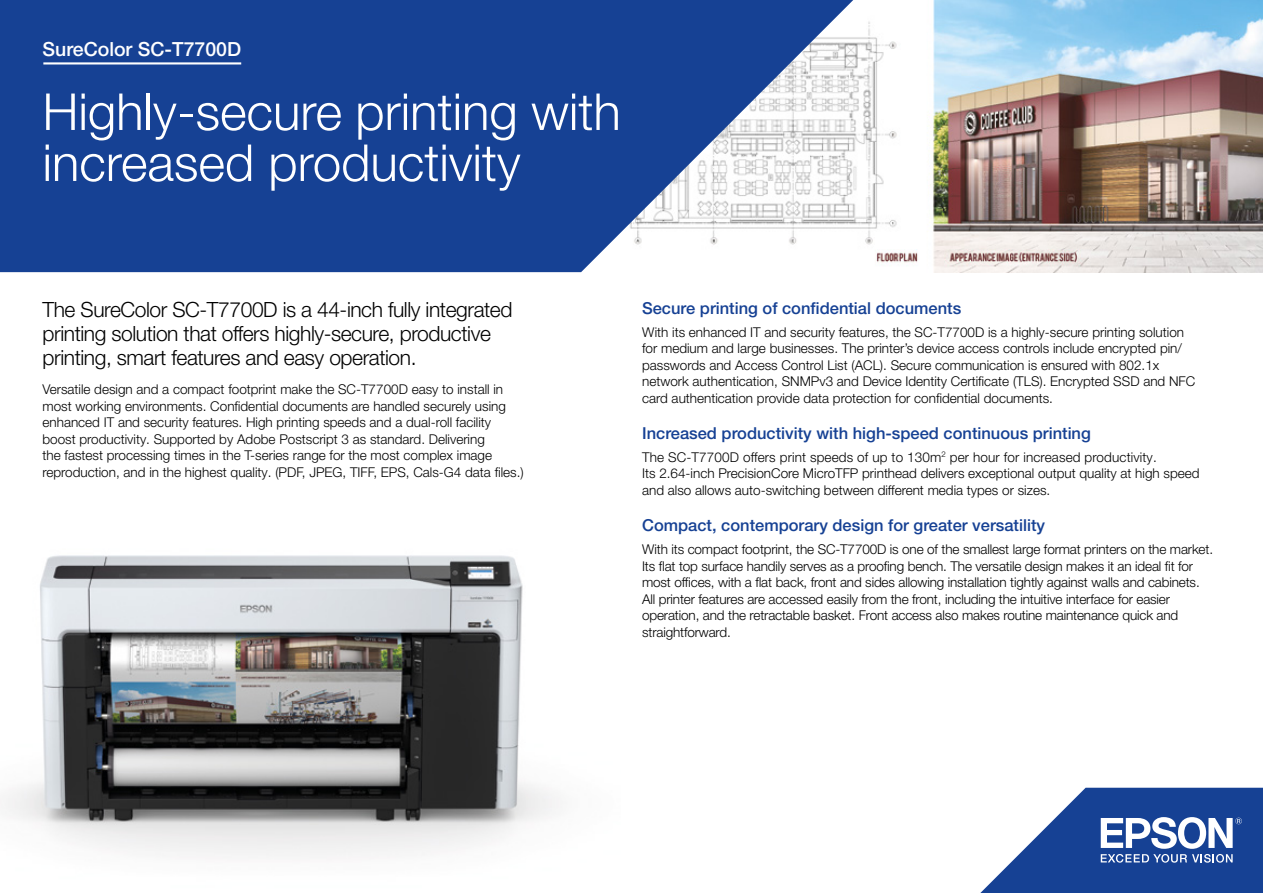
<style>
.page{position:relative;width:1263px;height:893px;background:#fff}
.page>*{position:absolute;margin:0;border:0;box-sizing:border-box;transform-origin:0 0}
.t1{font:300 51px/51px "Helvetica Neue LT Pro";color:#fff}
.t2{font:300 21px/24px "Helvetica Neue LT Pro";letter-spacing:-.02em;color:#000}
.t3{font:500 19.5px "Helvetica Neue LT Pro";color:#fff}
.Overview_Card_Sub_He{font:500 16.5px "Helvetica Neue LT Pro";color:#164194}
.Brochure_Body_Copy{font:300 13.5px/16.5px "Helvetica Neue LT Pro";color:#000}
</style>
<div class="page">
<img style="left:0;top:555px;width:559px;height:301px">
<img style="left:853px;top:0;width:410px;height:272px">
<svg style="left:0;top:0;width:853px;height:272px;background:#385ca2"></svg>
<hr style="left:43px;top:62px;width:198px;height:2px;background:#fff">
<svg style="left:980px;top:788px;width:283px;height:105px"></svg>
<p class="t3" style="left:43px;top:38px;width:200px">SureColor SC-T7700D</p>
<p class="t1" style="left:43px;top:85px;width:580px">Highly-secure printing with increased productivity</p>
<p class="t2" style="left:43px;top:297px;width:471px">The SureColor SC-T7700D is a 44-inch fully integrated printing solution that offers highly-secure, productive printing, smart features and easy operation.</p>
<p class="Brochure_Body_Copy" style="left:43px;top:381px;width:483px">Versatile design and a compact footprint make the SC-T7700D easy to install in most working environments. Confidential documents are handled securely using enhanced IT and security features. High printing speeds and a dual-roll facility boost productivity. Supported by Adobe Postscript 3 as standard. Delivering<br>the fastest processing times in the T-series range for the most complex image reproduction, and in the highest quality. (PDF, JPEG, TIFF, EPS, Cals-G4 data files.)</p>
<p class="Overview_Card_Sub_He" style="left:642px;top:298px;width:321px">Secure printing of confidential documents</p>
<p class="Brochure_Body_Copy" style="left:642px;top:323px;width:555px">With its enhanced IT and security features, the SC-T7700D is a highly-secure printing solution for medium and large businesses. The printer’s device access controls include encrypted pin/ passwords and Access Control List (ACL). Secure communication is ensured with 802.1x network authentication, SNMPv3 and Device Identity Certificate (TLS). Encrypted SSD and NFC card authentication provide data protection for confidential documents.</p>
<p class="Overview_Card_Sub_He" style="left:642px;top:423px;width:450px">Increased productivity with high-speed continuous printing</p>
<p class="Brochure_Body_Copy" style="left:642px;top:449px;width:559px">The SC-T7700D offers print speeds of up to 130m<sup>2</sup> per hour for increased productivity.<br>Its 2.64-inch PrecisionCore MicroTFP printhead delivers exceptional output quality at high speed and also allows auto-switching between different media types or sizes.</p>
<p class="Overview_Card_Sub_He" style="left:642px;top:516px;width:404px">Compact, contemporary design for greater versatility</p>
<p class="Brochure_Body_Copy" style="left:642px;top:541px;width:572px">With its compact footprint, the SC-T7700D is one of the smallest large format printers on the market.<br>Its flat top surface handily serves as a proofing bench. The versatile design makes it an ideal fit for most offices, with a flat back, front and sides allowing installation tightly against walls and cabinets.<br>All printer features are accessed easily from the front, including the intuitive interface for easier operation, and the retractable basket. Front access also makes routine maintenance quick and straightforward.</p>
</div>
